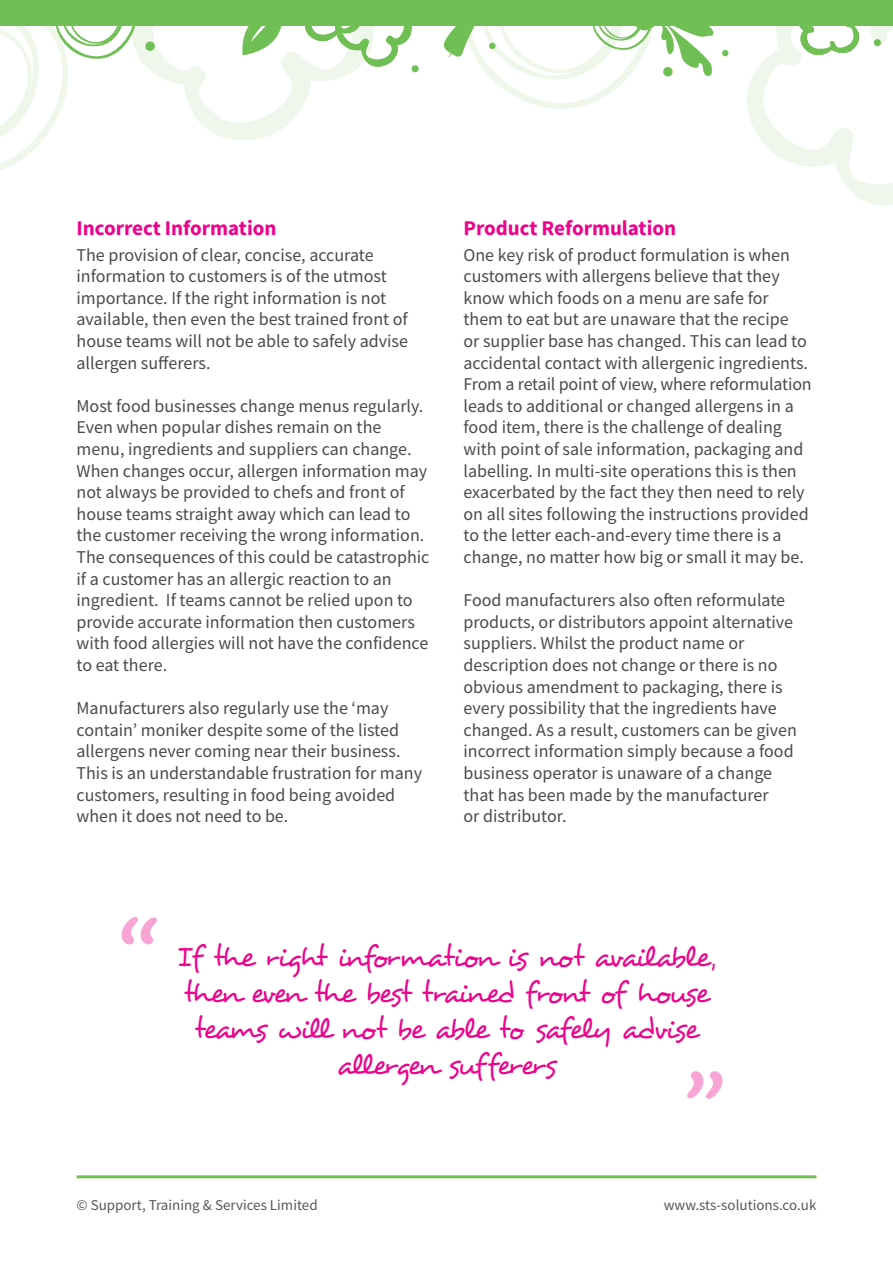
<style>
.page{position:relative;width:893px;height:1263px;background:#fff}
.page>*{position:absolute;margin:0;border:0;box-sizing:border-box;transform-origin:0 0}
.t1{font:30px/36px "Desyrel";letter-spacing:-.085em;color:#ed028c;text-align:center}
.t2{font:700 21px "Source Sans Pro";color:#ed028c}
.t3{font:18px/21.6px "Source Sans Pro";color:#494a4b}
.t4{font:15px "Source Sans Pro";color:#57585a}
</style>
<div class="page">
<div style="left:0;top:0;width:893px;height:26px;background:#6fbf54"></div>
<hr style="left:77px;top:1175px;width:739px;height:3px;background:#6fbf54">
<svg style="left:122px;top:917px;width:35px;height:27px"></svg>
<svg style="left:687px;top:1071px;width:35px;height:27px"></svg>
<svg style="left:722px;top:26px;width:171px;height:179px"></svg>
<svg style="left:444px;top:26px;width:270px;height:83px"></svg>
<svg style="left:0;top:26px;width:419px;height:144px"></svg>
<p class="t2" style="left:77px;top:214px;width:201px">Incorrect Information</p>
<p class="t3" style="left:77px;top:244px;width:333px">The provision of clear, concise, accurate information to customers is of the utmost importance. If the right information is not available, then even the best trained front of house teams will not be able to safely advise allergen sufferers.</p>
<p class="t3" style="left:77px;top:395px;width:354px">Most food businesses change menus regularly.<br>Even when popular dishes remain on the menu, ingredients and suppliers can change.<br>When changes occur, allergen information may not always be provided to chefs and front of house teams straight away which can lead to the customer receiving the wrong information.<br>The consequences of this could be catastrophic if a customer has an allergic reaction to an ingredient. If teams cannot be relied upon to provide accurate information then customers with food allergies will not have the confidence to eat there.</p>
<p class="t3" style="left:77px;top:697px;width:347px">Manufacturers also regularly use the ‘may contain’ moniker despite some of the listed allergens never coming near their business.<br>This is an understandable frustration for many customers, resulting in food being avoided when it does not need to be.</p>
<p class="t2" style="left:463px;top:214px;width:214px">Product Reformulation</p>
<p class="t3" style="left:463px;top:244px;width:346px">One key risk of product formulation is when customers with allergens believe that they know which foods on a menu are safe for them to eat but are unaware that the recipe or supplier base has changed. This can lead to accidental contact with allergenic ingredients.</p>
<p class="t3" style="left:463px;top:373px;width:350px">From a retail point of view, where reformulation leads to additional or changed allergens in a food item, there is the challenge of dealing with point of sale information, packaging and labelling. In multi-site operations this is then exacerbated by the fact they then need to rely on all sites following the instructions provided to the letter each-and-every time there is a change, no matter how big or small it may be.</p>
<p class="t3" style="left:463px;top:589px;width:335px">Food manufacturers also often reformulate products, or distributors appoint alternative suppliers. Whilst the product name or description does not change or there is no obvious amendment to packaging, there is every possibility that the ingredients have changed. As a result, customers can be given incorrect information simply because a food business operator is unaware of a change that has been made by the manufacturer<br>or distributor.</p>
<p class="t1" style="left:177px;top:939px;width:540px">If the right information is not available, then even the best trained front of house teams will not be able to safely advise allergen sufferers</p>
<p class="t4" style="left:77px;top:1196px;width:243px">© Support, Training &amp; Services Limited</p>
<p class="t4" style="left:664px;top:1196px;width:154px">www.sts-solutions.co.uk</p>
</div>
